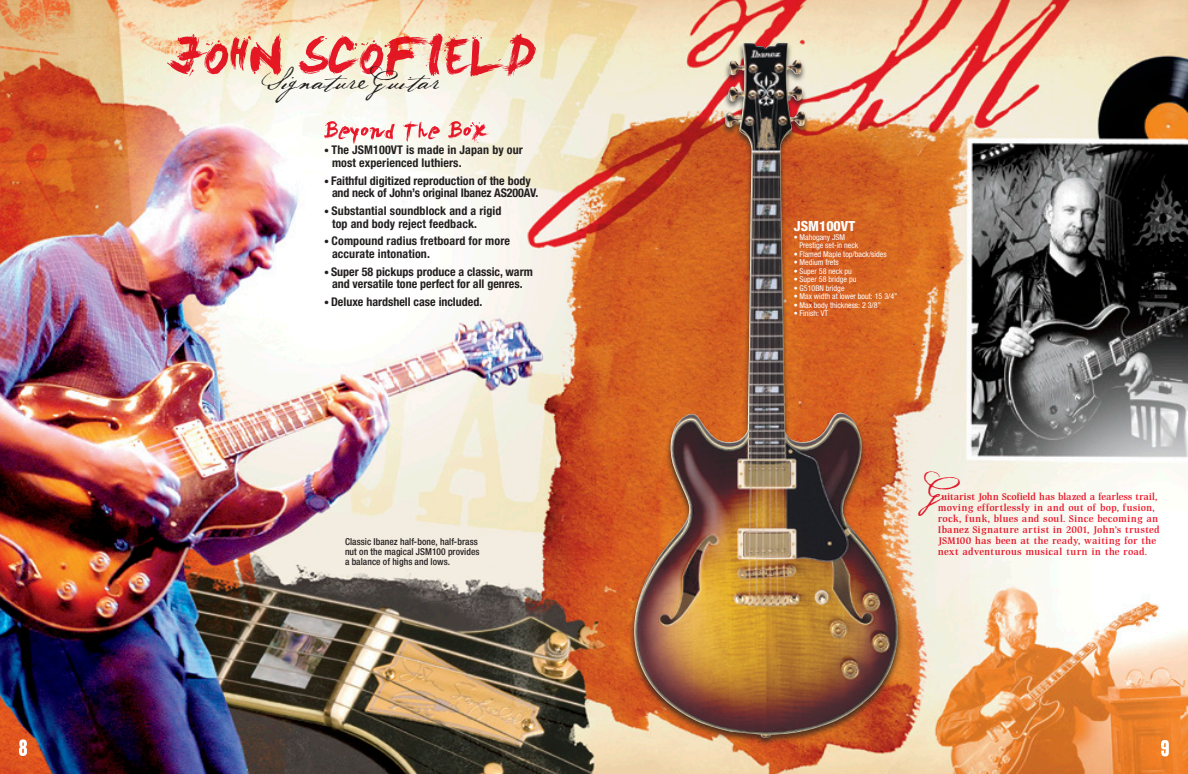
<style>
.page{position:relative;width:1188px;height:774px;background:#fff}
.page>*{position:absolute;margin:0;border:0;box-sizing:border-box;transform-origin:0 0}
.t1{font:26px "Baker Script";color:#ee1a2e}
.t2{font:20px "Baker Script";letter-spacing:.02em;color:#231f1f}
.t3{font:800 condensed 14px "Helvetica Neue";color:#fff}
.t4{font:700 condensed 12px/12.5px "Helvetica Neue";color:#231f1f}
.t5{font:10px/11px "GM Hightop Demoversion";letter-spacing:-.005em;color:#ee1a2e}
.t6{font:500 condensed 9.5px/10px "Helvetica Neue";letter-spacing:.005em;color:#231f1f}
.t7{font:condensed 8px/8.5px "Helvetica Neue";color:#fff}
.s1{font-size:10px}
</style>
<div class="page">
<img style="left:0;top:0;width:1188px;height:774px">
<div style="left:628px;top:41px;width:275px;height:705px;background:#231f1f;opacity:.75"></div>
<img style="left:634px;top:43px;width:264px;height:695px">
<svg style="left:324px;top:121px;width:165px;height:24px"></svg>
<svg style="left:167px;top:33px;width:369px;height:45px;background:#eea797"></svg>
<svg style="left:1161px;top:740px;width:8px;height:17px"></svg>
<svg style="left:19px;top:739px;width:8px;height:17px"></svg>
<h2 class="t2" style="left:262px;top:71px;width:178px">Signature Guitar</h2>
<p class="t4" style="left:332px;top:144px;width:192px;text-indent:-8px"><span class="s1">•</span> The JSM100VT is made in Japan by our most experienced luthiers.</p>
<p class="t4" style="left:332px;top:174px;width:208px;text-indent:-8px"><span class="s1">•</span> Faithful digitized reproduction of the body and neck of John’s original Ibanez AS200AV.</p>
<p class="t4" style="left:332px;top:204px;width:171px;text-indent:-8px"><span class="s1">•</span> Substantial soundblock and a rigid top and body reject feedback.</p>
<p class="t4" style="left:332px;top:235px;width:180px;text-indent:-8px"><span class="s1">•</span> Compound radius fretboard for more accurate intonation.</p>
<p class="t4" style="left:324px;top:265px;width:210px;text-align:center"><span class="s1">•</span> Super 58 pickups produce a classic, warm and versatile tone perfect for all genres.</p>
<p class="t4" style="left:324px;top:296px;width:160px"><span class="s1">•</span> Deluxe hardshell case included.</p>
<p class="t6" style="left:345px;top:537px;width:136px">Classic Ibanez half-bone, half-brass nut on the magical JSM100 provides a balance of highs and lows.</p>
<p class="t3" style="left:794px;top:218px;width:63px">JSM100VT</p>
<p class="t7" style="left:799px;top:233px;width:61px;text-indent:-6px">• Mahogany JSM<br>Prestige set-in neck</p>
<p class="t7" style="left:794px;top:250px;width:94px">• Flamed Maple top/back/sides</p>
<p class="t7" style="left:794px;top:258px;width:47px">• Medium frets</p>
<p class="t7" style="left:794px;top:267px;width:60px">• Super 58 neck pu</p>
<p class="t7" style="left:794px;top:275px;width:64px">• Super 58 bridge pu</p>
<p class="t7" style="left:794px;top:284px;width:52px">• G510BN bridge</p>
<p class="t7" style="left:794px;top:292px;width:105px">• Max width at lower bout: 15 3/4”</p>
<p class="t7" style="left:794px;top:301px;width:89px">• Max body thickness: 2 3/8”</p>
<p class="t7" style="left:794px;top:309px;width:36px">• Finish: VT</p>
<h1 class="t1" style="left:927px;top:477px;width:43px">G</h1>
<p class="t5" style="left:938px;top:492px;width:224px;text-indent:3px">uitarist John Scofield has blazed a fearless trail, moving effortlessly in and out of bop, fusion, rock, funk, blues and soul. Since becoming an Ibanez Signature artist in 2001, John’s trusted JSM100 has been at the ready, waiting for the next adventurous musical turn in the road.</p>
</div>
